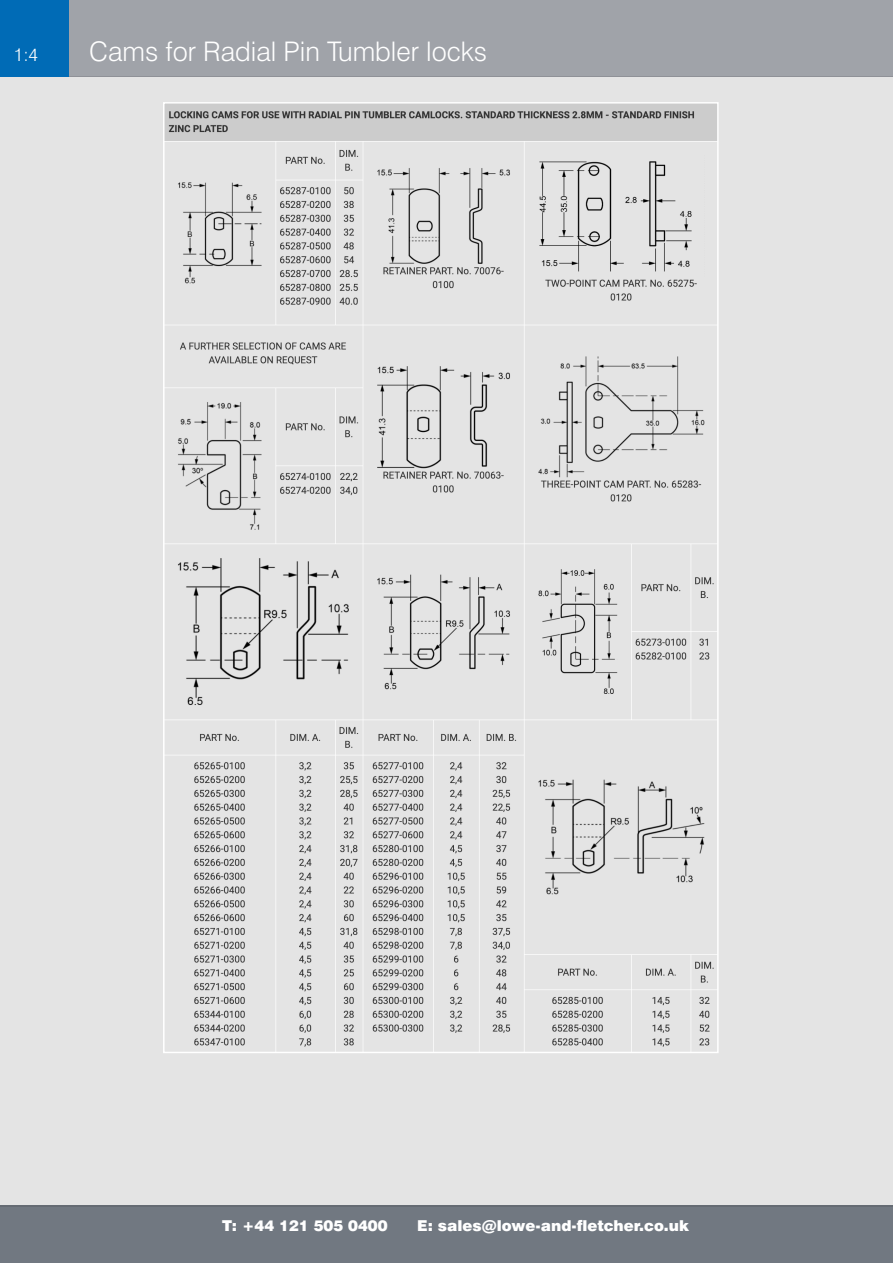
<style>
.page{position:relative;width:893px;height:1263px;background:#fff}
.page>*{position:absolute;margin:0;border:0;box-sizing:border-box;transform-origin:0 0}
.t1{font:300 27px "Swiss 721 BT";color:#fff}
.t2{font:300 18px "Swiss 721 BT";color:#fff}
.body_9_5{font:900 15px "Swiss 721 BT";color:#fff}
</style>
<div class="page">
<div style="left:0;top:77px;width:893px;height:1129px;background:#e4e4e4"></div>
<div style="left:0;top:1205px;width:893px;height:58px;background:#717881"></div>
<div style="left:0;top:0;width:893px;height:77px;background:#a0a3a9"></div>
<div style="left:0;top:0;width:68px;height:77px;background:#006bb6"></div>
<img style="left:166px;top:105px;width:550px;height:945px">
<p class="t2" style="left:14px;top:44px;width:26px">1:4</p>
<p class="t1" style="left:89px;top:35px;width:399px">Cams for Radial Pin Tumbler locks</p>
<p class="body_9_5" style="left:222px;top:1216px;width:167px">T: +44 121 505 0400</p>
<p class="body_9_5" style="left:417px;top:1216px;width:273px">E: sales@lowe-and-fletcher.co.uk</p>
</div>
